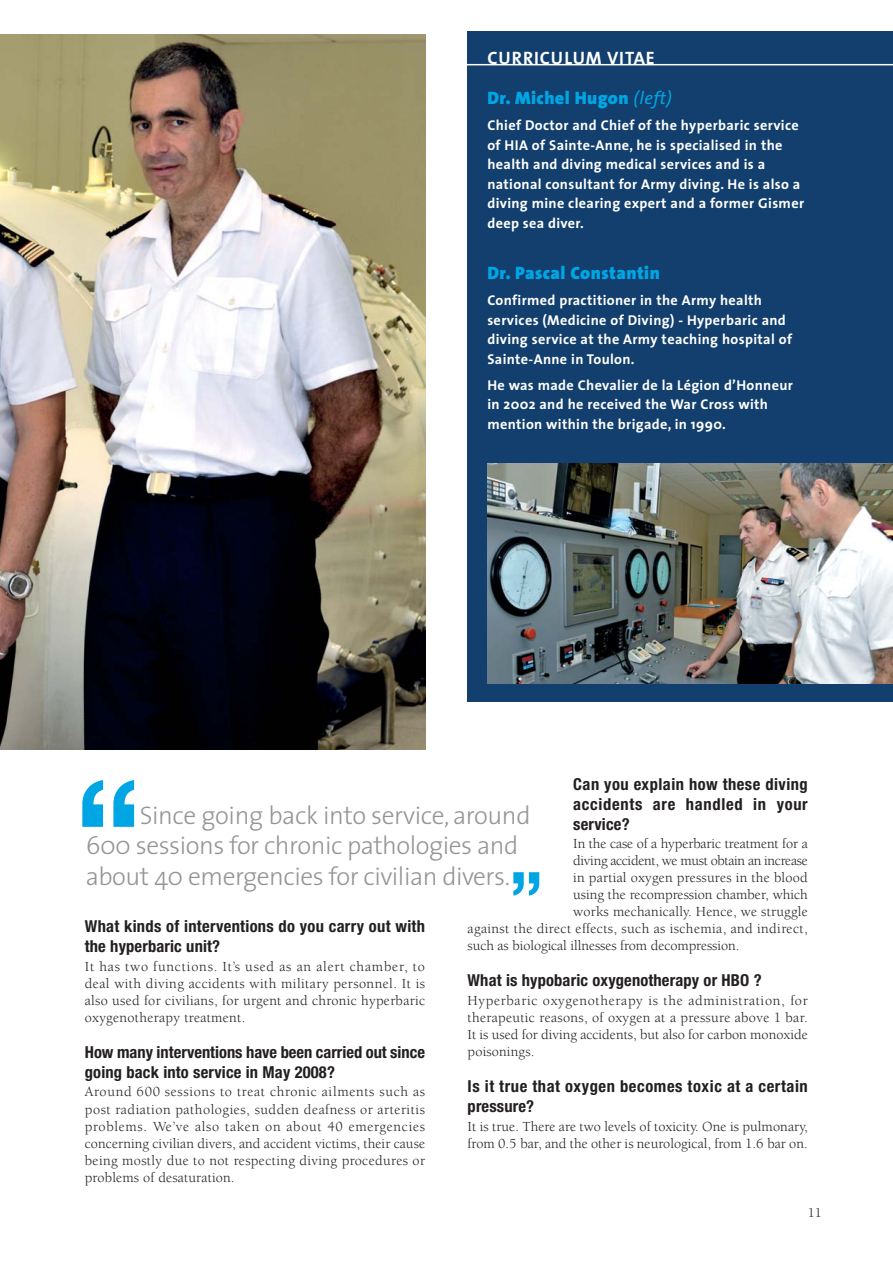
<style>
.page{position:relative;width:893px;height:1263px;background:#fff}
.page>*{position:absolute;margin:0;border:0;box-sizing:border-box;transform-origin:0 0}
.t1{font:700 145.8px "Helvetica Neue";color:#00a5e4}
.t2{font:700 72.9px "Helvetica Neue";color:#00a5e4}
.t3{font:300 25.5px/30.6px "The Sans";letter-spacing:-.02em;color:#939598}
.t4{font:900 18px "The Sans";letter-spacing:.025em;color:#00a5e4}
.t5{font:700 18px "The Sans";letter-spacing:.05em;color:#fff}
.t6{font:700 condensed 16.5px/19.8px "Helvetica Neue";letter-spacing:.01em;color:#231f20}
.t7{font:700 condensed 16.5px/19.8px "Helvetica Neue";letter-spacing:.035em;color:#231f20}
.t8{font:14.25px/17.1px "Berkeley";letter-spacing:.005em;color:#231f20;text-align:justify}
.t9{font:700 14.25px/19.5px "The Sans";letter-spacing:.025em;color:#fff}
.t10{font:14.25px "Berkeley";letter-spacing:.025em;color:#231f20}
.t11{font:14.25px "Berkeley";letter-spacing:-.02em;color:#231f20}
.t12{font:13.5px "Berkeley";color:#231f20}
.s1{font-weight:400;font-style:italic}
</style>
<div class="page">
<img style="left:0;top:34px;width:425px;height:715px">
<div style="left:467px;top:32px;width:426px;height:670px;background:#123f6d"></div>
<hr style="left:467px;top:64px;width:426px;height:1px;background:#fff">
<img style="left:488px;top:464px;width:405px;height:220px">
<p class="t5" style="left:487px;top:50px;width:169px">CURRICULUM VITAE</p>
<p class="t4" style="left:487px;top:90px;width:186px">Dr. Michel Hugon <span class="s1">(left)</span></p>
<p class="t9" style="left:487px;top:116px;width:318px">Chief Doctor and Chief of the hyperbaric service of HIA of Sainte-Anne, he is specialised in the health and diving medical services and is a national consultant for Army diving. He is also a diving mine clearing expert and a former Gismer deep sea diver.</p>
<p class="t4" style="left:487px;top:265px;width:174px">Dr. Pascal Constantin</p>
<p class="t9" style="left:487px;top:292px;width:306px">Confirmed practitioner in the Army health services (Medicine of Diving) - Hyperbaric and diving service at the Army teaching hospital of Sainte-Anne in Toulon.</p>
<p class="t9" style="left:487px;top:376px;width:307px">He was made Chevalier de la Légion d’Honneur in 2002 and he received the War Cross with mention within the brigade, in 1990.</p>
<p class="t6" style="left:573px;top:776px;width:236px;text-align:justify">Can you explain how these diving accidents are handled in your service?</p>
<p class="t8" style="left:573px;top:836px;width:236px">In the case of a hyperbaric treatment for a</p>
<p class="t11" style="left:573px;top:855px;width:236px">diving accident, we must obtain an increase</p>
<p class="t8" style="left:573px;top:870px;width:236px">in partial oxygen pressures in the blood</p>
<p class="t8" style="left:573px;top:887px;width:236px">using the recompression chamber, which</p>
<p class="t8" style="left:573px;top:904px;width:236px">works mechanically. Hence, we struggle</p>
<p class="t10" style="left:468px;top:923px;width:342px">against the direct effects, such as ischemia, and indirect,</p>
<p class="t8" style="left:468px;top:939px;width:273px">such as biological illnesses from decompression.</p>
<p class="t6" style="left:468px;top:972px;width:296px">What is hypobaric oxygenotherapy or HBO ?</p>
<p class="t8" style="left:468px;top:993px;width:342px">Hyperbaric oxygenotherapy is the administration, for therapeutic reasons, of oxygen at a pressure above 1 bar.<br>It is used for diving accidents, but also for carbon monoxide poisonings.</p>
<p class="t7" style="left:468px;top:1078px;width:342px">Is it true that oxygen becomes toxic at a certain pressure?</p>
<p class="t8" style="left:468px;top:1119px;width:342px">It is true. There are two levels of toxicity. One is pulmonary, from 0.5 bar, and the other is neurological, from 1.6 bar on.</p>
<h1 class="t1" style="left:74px;top:780px;width:69px">“</h1>
<h3 class="t3" style="left:86px;top:863px;width:426px">about 40 emergencies for civilian divers.</h3>
<h2 class="t2" style="left:509px;top:872px;width:35px">”</h2>
<h3 class="t3" style="left:86px;top:802px;width:446px;text-indent:54px">Since going back into service, around<br>600 sessions for chronic pathologies and</h3>
<p class="t6" style="left:85px;top:918px;width:342px">What kinds of interventions do you carry out with the hyperbaric unit?</p>
<p class="t8" style="left:85px;top:959px;width:342px">It has two functions. It’s used as an alert chamber, to deal with diving accidents with military personnel. It is also used for civilians, for urgent and chronic hyperbaric oxygenotherapy treatment.</p>
<p class="t6" style="left:85px;top:1043px;width:342px">How many interventions have been carried out since going back into service in May 2008?</p>
<p class="t8" style="left:85px;top:1085px;width:342px">Around 600 sessions to treat chronic ailments such as post radiation pathologies, sudden deafness or arteritis problems. We’ve also taken on about 40 emergencies concerning civilian divers, and accident victims, their cause being mostly due to not respecting diving procedures or problems of desaturation.</p>
<p class="t12" style="left:808px;top:1208px;width:16px">11</p>
</div>
